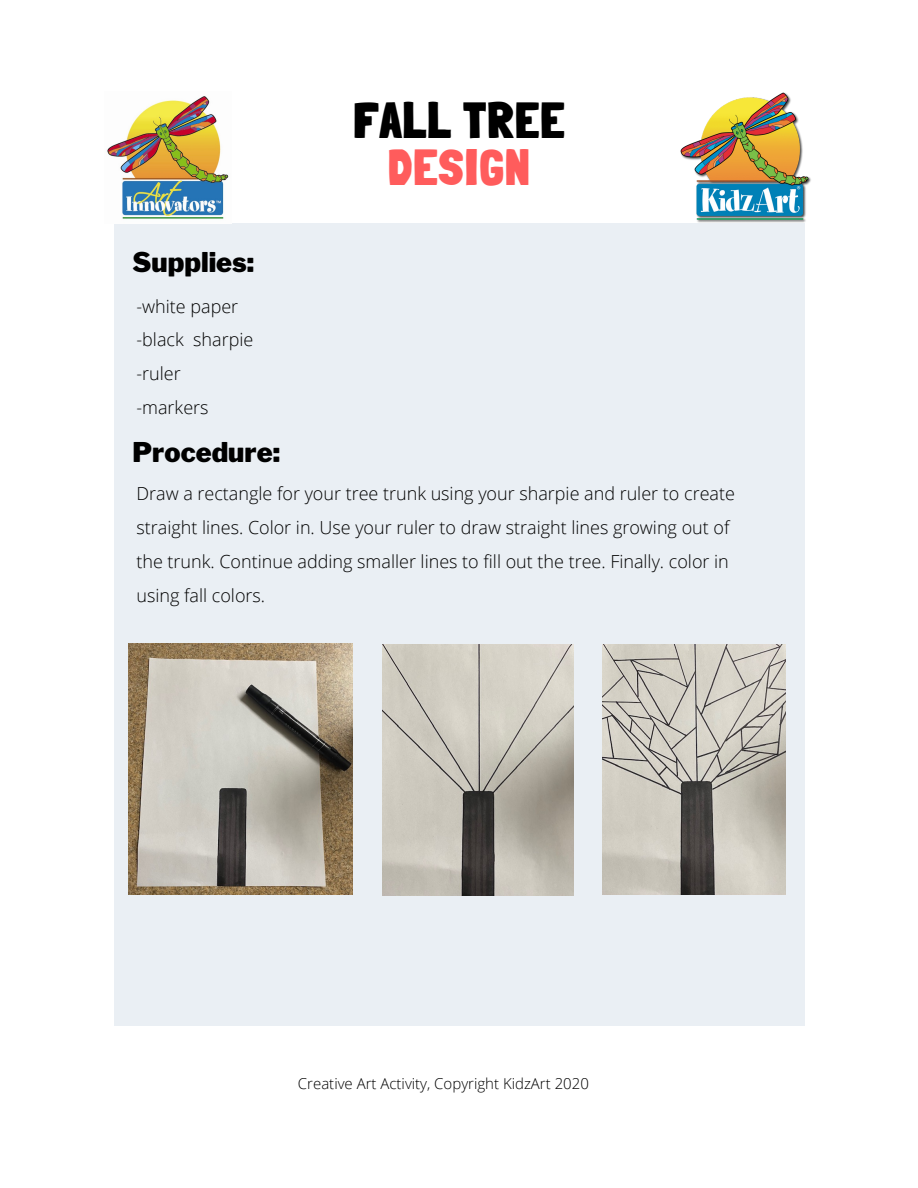
<style>
.page{position:relative;width:918px;height:1188px;background:#fff}
.page>*{position:absolute;margin:0;border:0;box-sizing:border-box;transform-origin:0 0}
.t1{font:900 49.5px "Londrina Solid";letter-spacing:.035em;color:#000}
.t2{font:900 49.5px "Londrina Solid";letter-spacing:.035em;color:#ff5c5c}
.t3{font:900 27px "Libre Franklin";color:#000}
.t4{font:300 18px/33.8px "Open Sans";color:#000}
.t5{font:300 15px "Open Sans";color:#000}
</style>
<div class="page">
<img style="left:680px;top:92px;width:131px;height:131px">
<div style="left:114px;top:223px;width:691px;height:802px;background:#eaeff4"></div>
<img style="left:107px;top:96px;width:122px;height:123px">
<img style="left:129px;top:644px;width:224px;height:251px">
<img style="left:383px;top:645px;width:191px;height:251px">
<img style="left:602px;top:645px;width:183px;height:250px">
<h1 class="t1" style="left:353px;top:91px;width:213px">FALL TREE</h1>
<h1 class="t2" style="left:388px;top:138px;width:143px">DESIGN</h1>
<h2 class="t3" style="left:133px;top:246px;width:123px">Supplies:</h2>
<p class="t4" style="left:136px;top:289px;width:118px">-white paper -black sharpie -ruler -markers</p>
<h2 class="t3" style="left:133px;top:436px;width:149px">Procedure:</h2>
<p class="t4" style="left:136px;top:476px;width:600px">Draw a rectangle for your tree trunk using your sharpie and ruler to create straight lines. Color in. Use your ruler to draw straight lines growing out of the trunk. Continue adding smaller lines to fill out the tree. Finally. color in using fall colors.</p>
<p class="t5" style="left:298px;top:1073px;width:292px">Creative Art Activity, Copyright KidzArt 2020</p>
</div>
